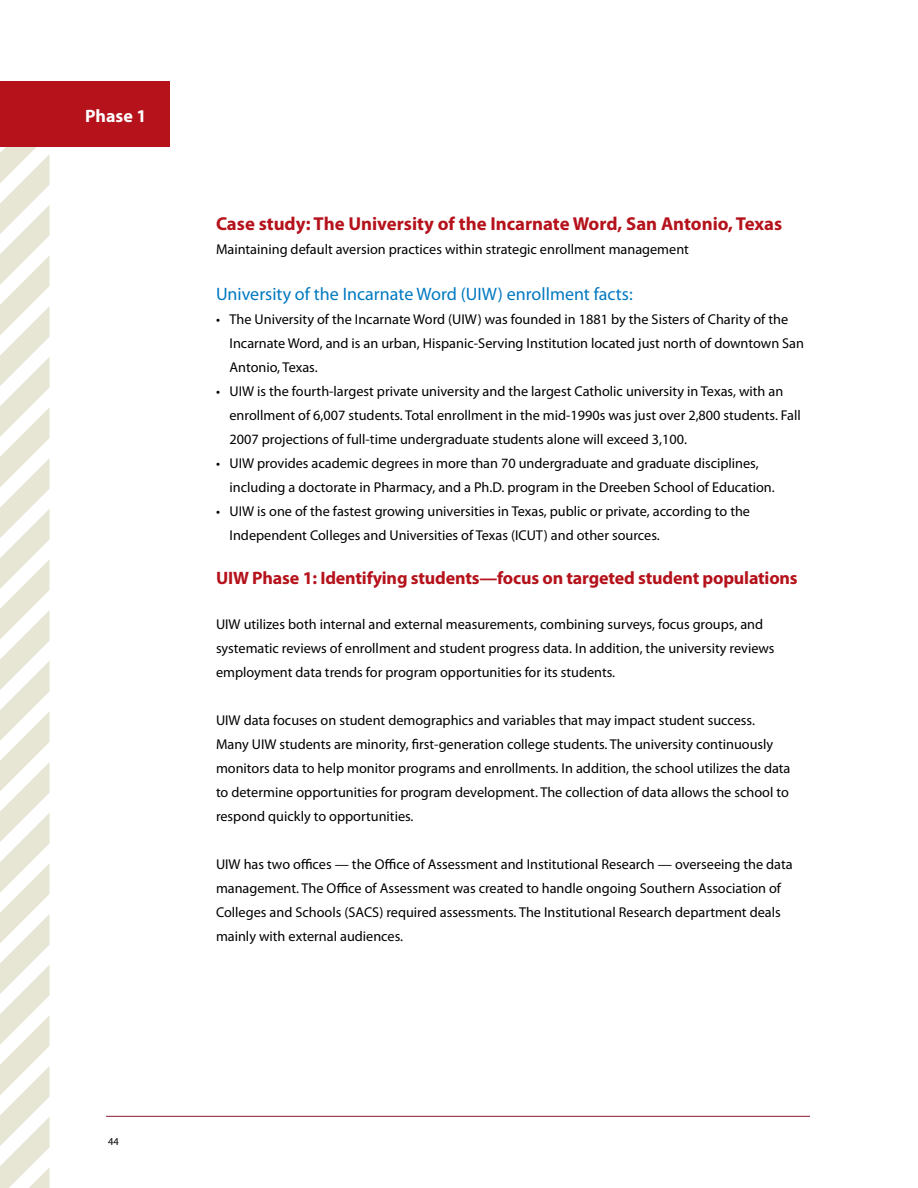
<style>
.page{position:relative;width:918px;height:1188px;background:#fff}
.page>*{position:absolute;margin:0;border:0;box-sizing:border-box;transform-origin:0 0}
.t1{font:700 18.75px "Myriad Pro";color:#b5121b}
.t2{font:700 18px "Myriad Pro";letter-spacing:-.01em;color:#b5121b}
.t3{font:18px "Myriad Pro";color:#0079c1}
.t4{font:700 18px "Myriad Pro";color:#fff}
.t5{font:14.25px/24px "Myriad Pro";color:#000}
.t6{font:10.5px "Myriad Pro";color:#000}
</style>
<div class="page">
<hr style="left:106px;top:1116px;width:704px;height:1px;background:#861932">
<svg style="left:0;top:146px;width:50px;height:1042px"></svg>
<div style="left:0;top:81px;width:169px;height:65px;background:#b5121b"></div>
<p class="t4" style="left:85px;top:105px;width:63px">Phase 1</p>
<h1 class="t1" style="left:216px;top:213px;width:568px">Case study: The University of the Incarnate Word, San Antonio, Texas</h1>
<p class="t5" style="left:216px;top:238px;width:474px">Maintaining default aversion practices within strategic enrollment management</p>
<p class="t3" style="left:216px;top:284px;width:418px">University of the Incarnate Word (UIW) enrollment facts:</p>
<p class="t5" style="left:229px;top:307px;width:576px;text-indent:-13px">• The University of the Incarnate Word (UIW) was founded in 1881 by the Sisters of Charity of the<br>Incarnate Word, and is an urban, Hispanic-Serving Institution located just north of downtown San<br>Antonio, Texas.</p>
<p class="t5" style="left:230px;top:379px;width:573px;text-indent:-14px">• UIW is the fourth-largest private university and the largest Catholic university in Texas, with an enrollment of 6,007 students. Total enrollment in the mid-1990s was just over 2,800 students. Fall<br>2007 projections of full-time undergraduate students alone will exceed 3,100.</p>
<p class="t5" style="left:230px;top:451px;width:547px;text-indent:-13px">• UIW provides academic degrees in more than 70 undergraduate and graduate disciplines, including a doctorate in Pharmacy, and a Ph.D. program in the Dreeben School of Education.</p>
<p class="t5" style="left:230px;top:499px;width:522px;text-indent:-13px">• UIW is one of the fastest growing universities in Texas, public or private, according to the<br>Independent Colleges and Universities of Texas (ICUT) and other sources.</p>
<p class="t2" style="left:216px;top:568px;width:583px">UIW Phase 1: Identifying students—focus on targeted student populations</p>
<p class="t5" style="left:216px;top:613px;width:560px">UIW utilizes both internal and external measurements, combining surveys, focus groups, and systematic reviews of enrollment and student progress data. In addition, the university reviews employment data trends for program opportunities for its students.</p>
<p class="t5" style="left:216px;top:709px;width:576px">UIW data focuses on student demographics and variables that may impact student success.<br>Many UIW students are minority, first-generation college students. The university continuously monitors data to help monitor programs and enrollments. In addition, the school utilizes the data to determine opportunities for program development. The collection of data allows the school to respond quickly to opportunities.</p>
<p class="t5" style="left:216px;top:853px;width:578px">UIW has two offices — the Office of Assessment and Institutional Research — overseeing the data management. The Office of Assessment was created to handle ongoing Southern Association of Colleges and Schools (SACS) required assessments. The Institutional Research department deals mainly with external audiences.</p>
<p class="t6" style="left:108px;top:1136px;width:12px">44</p>
</div>
